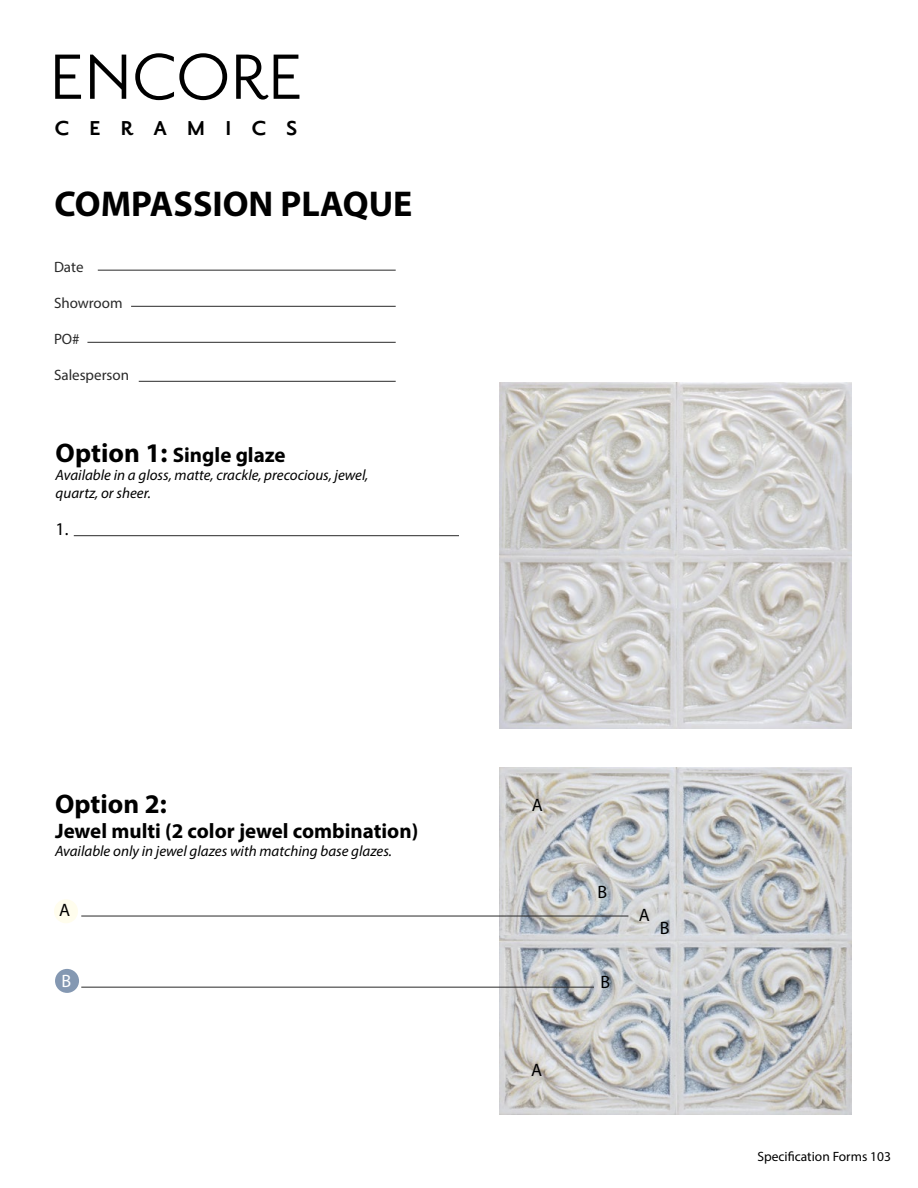
<style>
.page{position:relative;width:918px;height:1188px;background:#fff}
.page>*{position:absolute;margin:0;border:0;box-sizing:border-box;transform-origin:0 0}
.t1{font:77.85px "Priori Sans OT";color:#000}
.t2{font:700 36px "Myriad Pro";color:#000}
.t3{font:700 27px "Myriad Pro";color:#000}
.t4{font:700 24.45px "Priori Sans OT";letter-spacing:.81em;color:#000}
.t5{font:700 21px "Myriad Pro";color:#000}
.t6{font:18px "Myriad Pro";color:#000}
.t7{font:18px "Myriad Pro";color:#fff}
.t8{font:italic 15px/18px "Myriad Pro";color:#000}
.t9{font:15px "Myriad Pro";color:#292929}
.t10{font:13.5px "Myriad Pro";color:#000}
.s1{font-size:27px}
</style>
<div class="page">
<hr style="left:98px;top:270px;width:298px;height:1px;background:#292929">
<hr style="left:131px;top:306px;width:265px;height:1px;background:#292929">
<hr style="left:87px;top:342px;width:309px;height:1px;background:#292929">
<hr style="left:139px;top:381px;width:257px;height:1px;background:#292929">
<hr style="left:74px;top:535px;width:385px;height:1px;background:#292929">
<img style="left:500px;top:768px;width:352px;height:346px">
<img style="left:500px;top:382px;width:352px;height:347px">
<hr style="left:81px;top:916px;width:547px;height:1px;background:#292929">
<hr style="left:81px;top:987px;width:513px;height:1px;background:#292929">
<div style="left:54px;top:899px;width:24px;height:24px;background:#fffded;border-radius:50%"></div>
<div style="left:55px;top:969px;width:24px;height:24px;background:#8498b2;border-radius:50%"></div>
<h1 class="t1" style="left:49px;top:42px;width:255px">ENCORE</h1>
<h3 class="t4" style="left:54px;top:117px;width:245px">CERAMICS</h3>
<h2 class="t2" style="left:55px;top:180px;width:359px">COMPASSION PLAQUE</h2>
<p class="t9" style="left:54px;top:258px;width:31px">Date</p>
<p class="t9" style="left:54px;top:294px;width:70px">Showroom</p>
<p class="t9" style="left:54px;top:330px;width:27px">PO#</p>
<p class="t9" style="left:54px;top:366px;width:77px">Salesperson</p>
<h3 class="t5" style="left:56px;top:441px;width:231px"><span class="s1">Option 1:</span> Single glaze</h3>
<p class="t8" style="left:56px;top:465px;width:314px">Available in a gloss, matte, crackle, precocious, jewel, quartz, or sheer.</p>
<p class="t6" style="left:56px;top:518px;width:14px">1.</p>
<h3 class="t3" style="left:55px;top:786px;width:113px">Option 2:</h3>
<h3 class="t5" style="left:55px;top:817px;width:365px">Jewel multi (2 color jewel combination)</h3>
<p class="t8" style="left:55px;top:841px;width:338px">Available only in jewel glazes with matching base glazes.</p>
<p class="t6" style="left:59px;top:899px;width:13px">A</p>
<p class="t7" style="left:62px;top:970px;width:11px">B</p>
<p class="t6" style="left:532px;top:794px;width:13px">A</p>
<p class="t6" style="left:531px;top:1059px;width:13px">A</p>
<p class="t6" style="left:597px;top:881px;width:11px">B</p>
<p class="t6" style="left:600px;top:971px;width:11px">B</p>
<p class="t6" style="left:639px;top:904px;width:13px">A</p>
<p class="t6" style="left:660px;top:917px;width:11px">B</p>
<p class="t10" style="left:757px;top:1148px;width:135px">Specification Forms 103</p>
</div>
